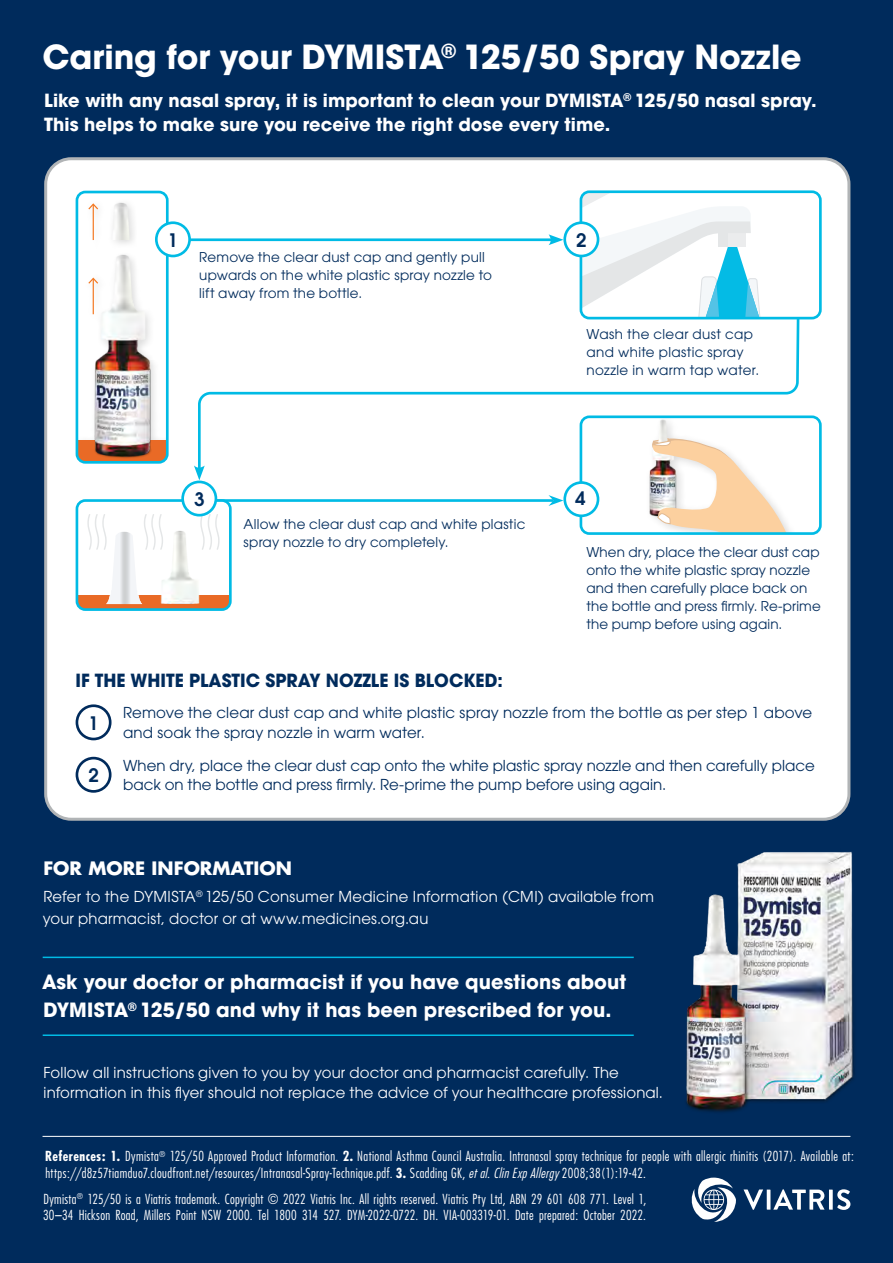
<style>
.page{position:relative;width:893px;height:1263px;background:#002b5c}
.page>*{position:absolute;margin:0;border:0;box-sizing:border-box;transform-origin:0 0}
.t1{font:700 33px "Avant Garde";color:#fff}
.t2{font:700 19.5px/28.5px "Avant Garde";letter-spacing:.005em;color:#fff}
.t3{font:600 18.45px "Avant Garde";color:#002b5c}
.t4{font:700 18px/24px "Avant Garde";letter-spacing:.005em;color:#fff}
.t5{font:700 18px "Avant Garde";color:#002b5c;scale:.96 1}
.t6{font:700 18px "Futura LT";color:#fff}
.t7{font:15px/22.5px "Avant Garde";letter-spacing:.015em;color:#fff}
.t8{font:15px/19.5px "Avant Garde";letter-spacing:.005em;color:#002b5c}
.t9{font:300 condensed 13.5px/16.5px "Futura";letter-spacing:.03em;color:#fff}
.t10{font:13.5px/18px "Avant Garde";letter-spacing:.015em;color:#002b5c}
.s1{font-weight:700}
.s2{font-style:italic}
</style>
<div class="page">
<div style="left:46px;top:159px;width:803px;height:660px;background:#fff;border-radius:26px"></div>
<hr style="left:43px;top:956px;width:591px;height:2px;background:#00bbe5">
<hr style="left:43px;top:1034px;width:591px;height:2px;background:#00bbe5">
<img style="left:686px;top:851px;width:169px;height:261px">
<hr style="left:43px;top:1136px;width:807px;height:1px;background:#fff">
<svg style="left:743px;top:1189px;width:107px;height:21px"></svg>
<svg style="left:692px;top:1177px;width:44px;height:45px"></svg>
<svg style="left:197px;top:314px;width:604px;height:582px"></svg>
<svg style="left:194px;top:465px;width:11px;height:15px"></svg>
<hr style="left:199px;top:499px;width:354px;height:3px;background:#00bbe5">
<svg style="left:548px;top:495px;width:15px;height:11px"></svg>
<hr style="left:189px;top:238px;width:364px;height:3px;background:#00bbe5">
<svg style="left:548px;top:234px;width:15px;height:11px"></svg>
<div style="left:581px;top:417px;width:239px;height:116px;background:#fff;border-radius:8px"></div>
<img style="left:649px;top:419px;width:25px;height:96px">
<svg style="left:651px;top:438px;width:139px;height:93px"></svg>
<div style="left:580px;top:415px;width:242px;height:120px;border:3px solid #00bbe5;border-radius:8px"></div>
<div style="left:581px;top:192px;width:239px;height:126px;background:#fff;border-radius:8px"></div>
<svg style="left:581px;top:194px;width:179px;height:124px"></svg>
<div style="left:580px;top:190px;width:242px;height:129px;border:3px solid #00bbe5;border-radius:8px"></div>
<div style="left:77px;top:500px;width:153px;height:110px;background:#fff;border-radius:8px"></div>
<svg style="left:77px;top:514px;width:153px;height:96px"></svg>
<img style="left:139px;top:521px;width:72px;height:83px">
<div style="left:76px;top:499px;width:156px;height:112px;border:3px solid #00bbe5;border-radius:8px"></div>
<img style="left:80px;top:240px;width:85px;height:220px">
<img style="left:90px;top:202px;width:67px;height:38px">
<div style="left:76px;top:191px;width:93px;height:273px;border:3px solid #00bbe5;border-radius:8px"></div>
<div style="left:156px;top:223px;width:34px;height:33px;background:#fff;border-radius:50%"></div>
<div style="left:155px;top:221px;width:36px;height:36px;border:3px solid #00bbe5;border-radius:50%"></div>
<div style="left:183px;top:482px;width:33px;height:33px;background:#fff;border-radius:50%"></div>
<div style="left:181px;top:481px;width:36px;height:35px;border:3px solid #00bbe5;border-radius:50%"></div>
<div style="left:565px;top:483px;width:33px;height:33px;background:#fff;border-radius:50%"></div>
<div style="left:563px;top:481px;width:36px;height:36px;border:3px solid #00bbe5;border-radius:50%"></div>
<div style="left:565px;top:223px;width:33px;height:33px;background:#fff;border-radius:50%"></div>
<div style="left:563px;top:221px;width:36px;height:36px;border:3px solid #00bbe5;border-radius:50%"></div>
<div style="left:76px;top:704px;width:36px;height:36px;border:3px solid #002b5c;border-radius:50%"></div>
<div style="left:76px;top:757px;width:36px;height:36px;border:3px solid #002b5c;border-radius:50%"></div>
<h1 class="t1" style="left:43px;top:35px;width:761px">Caring for your DYMISTA<sup>®</sup> 125/50 Spray Nozzle</h1>
<h3 class="t4" style="left:44px;top:88px;width:774px">Like with any nasal spray, it is important to clean your DYMISTA<sup>®</sup> 125/50 nasal spray.<br>This helps to make sure you receive the right dose every time.</h3>
<h3 class="t3" style="left:168px;top:228px;width:12px">1</h3>
<p class="t10" style="left:199px;top:248px;width:294px">Remove the clear dust cap and gently pull upwards on the white plastic spray nozzle to lift away from the bottle.</p>
<h3 class="t3" style="left:576px;top:228px;width:12px">2</h3>
<p class="t10" style="left:587px;top:325px;width:174px">Wash the clear dust cap and white plastic spray nozzle in warm tap water.</p>
<h3 class="t3" style="left:194px;top:487px;width:12px">3</h3>
<h3 class="t3" style="left:575px;top:486px;width:12px">4</h3>
<p class="t10" style="left:244px;top:515px;width:283px">Allow the clear dust cap and white plastic spray nozzle to dry completely.</p>
<p class="t10" style="left:587px;top:543px;width:236px">When dry, place the clear dust cap onto the white plastic spray nozzle and then carefully place back on the bottle and press firmly. Re-prime the pump before using again.</p>
<h3 class="t5" style="left:76px;top:668px;width:447px">IF THE WHITE PLASTIC SPRAY NOZZLE IS BLOCKED:</h3>
<h3 class="t3" style="left:88px;top:711px;width:12px">1</h3>
<h3 class="t3" style="left:88px;top:763px;width:12px">2</h3>
<p class="t8" style="left:123px;top:703px;width:691px">Remove the clear dust cap and white plastic spray nozzle from the bottle as per step 1 above and soak the spray nozzle in warm water.</p>
<p class="t8" style="left:123px;top:755px;width:693px">When dry, place the clear dust cap onto the white plastic spray nozzle and then carefully place back on the bottle and press firmly. Re-prime the pump before using again.</p>
<h3 class="t6" style="left:43px;top:856px;width:250px">FOR MORE INFORMATION</h3>
<p class="t7" style="left:43px;top:885px;width:613px">Refer to the DYMISTA<sup>®</sup> 125/50 Consumer Medicine Information (CMI) available from your pharmacist, doctor or at www.medicines.org.au</p>
<h2 class="t2" style="left:42px;top:967px;width:586px">Ask your doctor or pharmacist if you have questions about<br>DYMISTA<sup>®</sup> 125/50 and why it has been prescribed for you.</h2>
<p class="t7" style="left:43px;top:1063px;width:621px;line-height:19.5px">Follow all instructions given to you by your doctor and pharmacist carefully. The information in this flyer should not replace the advice of your healthcare professional.</p>
<p class="t9" style="left:45px;top:1148px;width:810px"><span class="s1">References: 1.</span> Dymista<sup>®</sup> 125/50 Approved Product Information. <span class="s1">2.</span> National Asthma Council Australia. Intranasal spray technique for people with allergic rhinitis (2017). Available at: https://d8z57tiamduo7.cloudfront.net/resources/Intranasal-Spray-Technique.pdf. <span class="s1">3.</span> Scadding GK, <span class="s2">etal.ClinExpAllergy</span>2008;38(1):19-42.</p>
<p class="t9" style="left:43px;top:1190px;width:605px">Dymista<sup>®</sup> 125/50 is a Viatris trademark. Copyright © 2022 Viatris Inc. All rights reserved. Viatris Pty Ltd, ABN 29 601 608 771. Level 1,<br>30–34 Hickson Road, Millers Point NSW 2000. Tel 1800 314 527. DYM-2022-0722. DH. VIA-003319-01. Date prepared: October 2022.</p>
</div>
